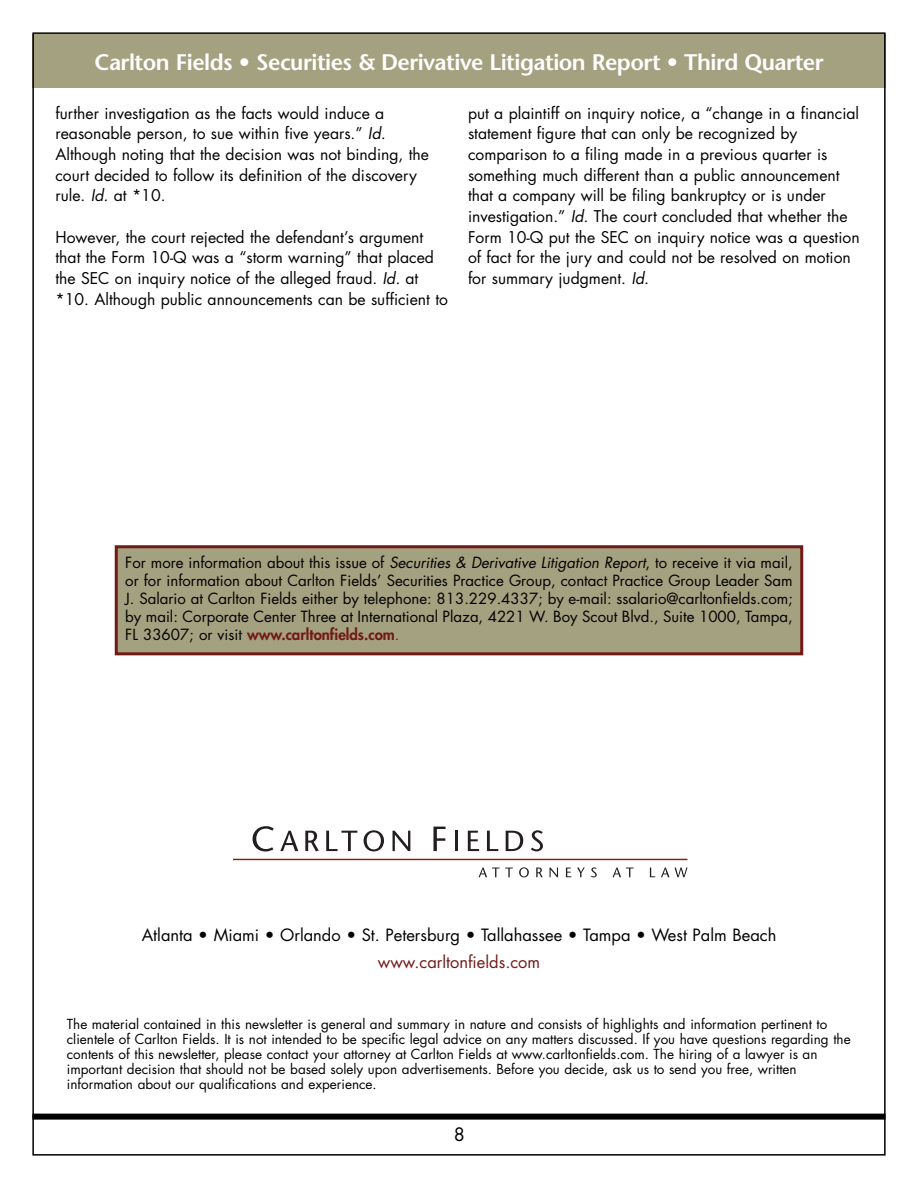
<style>
.page{position:relative;width:918px;height:1188px;background:#fff}
.page>*{position:absolute;margin:0;border:0;box-sizing:border-box;transform-origin:0 0}
.t1{font:600 22.5px "Stone Sans";letter-spacing:-.025em;color:#fff}
.t2{font:18px "Futura";color:#000}
.t3{font:16.5px "Futura";color:#000}
.t4{font:16.5px "Futura";color:#721918}
.t5{font:15.75px/20.7px "Futura";color:#000}
.t6{font:15px/18px "Futura";color:#000;text-align:justify}
.t7{font:13.5px/15px "Futura";color:#000}
.s1{font-style:italic}
.s2{font-weight:800;color:#721918}
.s3{color:#721918}
</style>
<div class="page">
<div style="left:32px;top:34px;width:854px;height:54px;background:#a4a180"></div>
<div style="left:32px;top:1114px;width:854px;height:6px;background:#000"></div>
<svg style="left:253px;top:826px;width:21px;height:25px"></svg>
<svg style="left:280px;top:831px;width:18px;height:20px"></svg>
<svg style="left:305px;top:831px;width:14px;height:20px"></svg>
<svg style="left:326px;top:831px;width:31px;height:20px"></svg>
<svg style="left:364px;top:830px;width:20px;height:21px"></svg>
<svg style="left:393px;top:831px;width:17px;height:20px"></svg>
<svg style="left:433px;top:827px;width:13px;height:24px"></svg>
<hr style="left:455px;top:831px;width:3px;height:20px;background:#231f20">
<svg style="left:468px;top:831px;width:11px;height:20px"></svg>
<svg style="left:487px;top:831px;width:11px;height:20px"></svg>
<svg style="left:506px;top:831px;width:17px;height:20px"></svg>
<svg style="left:531px;top:830px;width:12px;height:21px"></svg>
<svg style="left:479px;top:868px;width:34px;height:9px"></svg>
<svg style="left:519px;top:867px;width:10px;height:10px"></svg>
<svg style="left:536px;top:868px;width:7px;height:9px"></svg>
<svg style="left:550px;top:868px;width:8px;height:9px"></svg>
<svg style="left:566px;top:868px;width:5px;height:9px"></svg>
<svg style="left:577px;top:867px;width:8px;height:10px"></svg>
<svg style="left:591px;top:867px;width:6px;height:10px"></svg>
<svg style="left:613px;top:868px;width:21px;height:9px"></svg>
<svg style="left:650px;top:868px;width:5px;height:9px"></svg>
<svg style="left:661px;top:867px;width:27px;height:10px"></svg>
<hr style="left:233px;top:859px;width:454px;height:1px;background:#891c02">
<div style="left:116px;top:547px;width:686px;height:107px;background:#a4a180"></div>
<div style="left:115px;top:545px;width:688px;height:110px;border:3px solid #721918"></div>
<h1 class="t1" style="left:94px;top:54px;width:731px">Carlton Fields • Securities &amp; Derivative Litigation Report • Third Quarter</h1>
<p class="t5" style="left:56px;top:104px;width:375px">further investigation as the facts would induce a reasonable person, to sue within five years.” <span class="s1">Id.<br></span>Although noting that the decision was not binding, the court decided to follow its definition of the discovery rule. <span class="s1">Id.</span> at *10.</p>
<p class="t5" style="left:55px;top:228px;width:394px">However, the court rejected the defendant’s argument that the Form 10-Q was a “storm warning” that placed the SEC on inquiry notice of the alleged fraud. <span class="s1">Id.</span> at *10. Although public announcements can be sufficient to</p>
<p class="t5" style="left:468px;top:104px;width:393px">put a plaintiff on inquiry notice, a “change in a financial statement figure that can only be recognized by comparison to a filing made in a previous quarter is something much different than a public announcement that a company will be filing bankruptcy or is under investigation.” <span class="s1">Id.</span> The court concluded that whether the Form 10-Q put the SEC on inquiry notice was a question of fact for the jury and could not be resolved on motion for summary judgment. <span class="s1">Id.</span></p>
<p class="t6" style="left:125px;top:555px;width:669px">For more information about this issue of <span class="s1">Securities &amp; Derivative Litigation Report</span>, to receive it via mail, or for information about Carlton Fields’ Securities Practice Group, contact Practice Group Leader Sam J. Salario at Carlton Fields either by telephone: 813.229.4337; by e-mail: ssalario@carltonfields.com; by mail: Corporate Center Three at International Plaza, 4221 W. Boy Scout Blvd., Suite 1000, Tampa, FL 33607; or visit <span class="s2">www.carltonfields.com</span><span class="s3">.</span></p>
<p class="t3" style="left:142px;top:927px;width:636px">Atlanta • Miami • Orlando • St. Petersburg • Tallahassee • Tampa • West Palm Beach</p>
<p class="t4" style="left:378px;top:954px;width:164px">www.carltonfields.com</p>
<p class="t7" style="left:67px;top:1018px;width:785px">The material contained in this newsletter is general and summary in nature and consists of highlights and information pertinent to clientele of Carlton Fields. It is not intended to be specific legal advice on any matters discussed. If you have questions regarding the contents of this newsletter, please contact your attorney at Carlton Fields at www.carltonfields.com. The hiring of a lawyer is an important decision that should not be based solely upon advertisements. Before you decide, ask us to send you free, written information about our qualifications and experience.</p>
<p class="t2" style="left:454px;top:1126px;width:13px">8</p>
</div>
